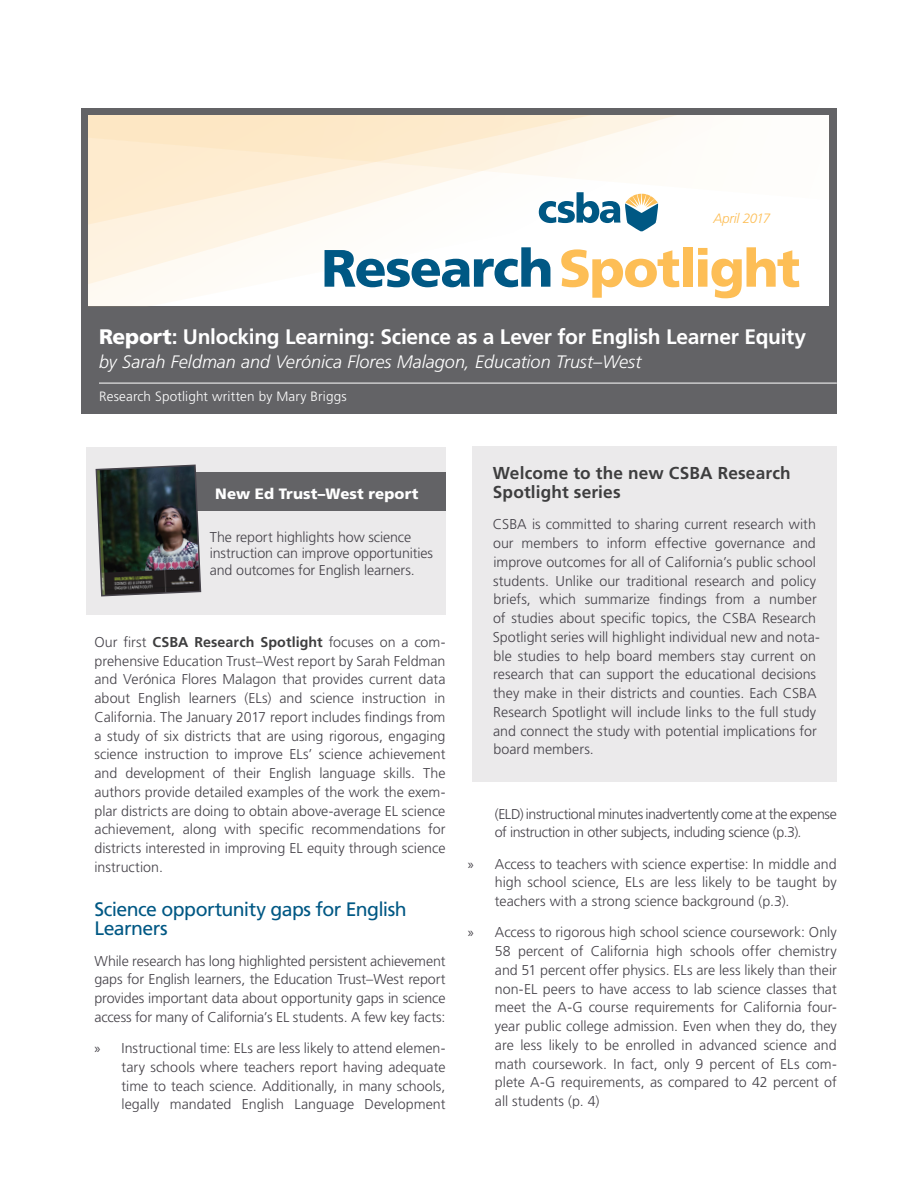
<style>
.page{position:relative;width:918px;height:1188px;background:#fff}
.page>*{position:absolute;margin:0;border:0;box-sizing:border-box;transform-origin:0 0}
.Subhead__LVL_1{font:900 52.5px "Frutiger LT Std";letter-spacing:-.03em;color:#fdbe56}
.Deckhead{font:700 21px "Frutiger LT Std";letter-spacing:-.015em;color:#fff}
.Subhead__LVL_1-2{font:19.5px/19.2px "Frutiger LT Std";letter-spacing:-.03em;color:#005884}
.Deckhead-2{font:italic 300 18px "Frutiger LT Std";color:#fff}
.Subhead__LVL_2{font:700 17.25px/18.8px "Frutiger LT Std";letter-spacing:.01em;color:#3e3e3f}
.Deckhead-3{font:900 15px "Frutiger LT Std";letter-spacing:.005em;color:#fff}
.Body_with_GREP{font:300 14.25px/18.8px "Frutiger LT Std";color:#454249;text-align:justify}
.Body_with_GREP-2{font:300 14.25px/18.8px "Frutiger LT Std";letter-spacing:-.03em;color:#454249}
.Boxed_Body{font:300 14.25px/16.5px "Frutiger LT Std";letter-spacing:-.01em;color:#454249}
.Author_line{font:300 13.5px "Frutiger LT Std";letter-spacing:.01em;color:#fff}
.Subhead__LVL_2-2{font:italic 300 13.5px "Frutiger LT Std";letter-spacing:-.02em;color:#fdbe56}
.s1{color:#005884}
.s2{font-weight:900}
.s3{font-weight:700;color:#3e3e3f}
.s4{font-family:"Myriad Pro";font-weight:400}
</style>
<div class="page">
<div style="left:86px;top:447px;width:360px;height:167px;background:#ebeaeb"></div>
<div style="left:81px;top:108px;width:756px;height:306px;background:#636366"></div>
<svg style="left:88px;top:115px;width:741px;height:191px;background:#fef7ed"></svg>
<svg style="left:539px;top:192px;width:119px;height:40px;background:#9dbcc8"></svg>
<div style="left:472px;top:446px;width:365px;height:336px;background:#ebeaeb"></div>
<hr style="left:99px;top:383px;width:738px;height:1px;background:#fff">
<div style="left:191px;top:472px;width:255px;height:39px;background:#636366"></div>
<img style="left:95px;top:464px;width:107px;height:133px">
<p class="Subhead__LVL_2-2" style="left:713px;top:211px;width:58px">April 2017</p>
<p class="Subhead__LVL_1" style="left:321px;top:237px;width:480px"><span class="s1">Research</span> Spotlight</p>
<p class="Deckhead" style="left:99px;top:324px;width:709px"><span class="s2">Report</span>: Unlocking Learning: Science as a Lever for English Learner Equity</p>
<p class="Deckhead-2" style="left:99px;top:351px;width:544px">by Sarah Feldman and Verónica Flores Malagon, Education Trust–West</p>
<p class="Author_line" style="left:99px;top:388px;width:249px">Research Spotlight written by Mary Briggs</p>
<p class="Deckhead-3" style="left:215px;top:484px;width:205px">New Ed Trust–West report</p>
<p class="Boxed_Body" style="left:210px;top:529px;width:225px">The report highlights how science instruction can improve opportunities and outcomes for English learners.</p>
<p class="Body_with_GREP" style="left:94px;top:633px;width:353px">Our first <span class="s3">CSBA Research Spotlight</span> focuses on a com&shy;prehensive Education Trust–West report by Sarah Feldman and Verónica Flores Malagon that provides current data about English learners (ELs) and science instruction in California. The January 2017 report includes findings from a study of six districts that are using rigorous, engaging science instruction to improve ELs’ science achievement and development of their English language skills. The authors provide detailed examples of the work the exem&shy;plar districts are doing to obtain above-average EL science achievement, along with specific recommendations for districts interested in improving EL equity through science instruction.</p>
<p class="Subhead__LVL_1-2" style="left:94px;top:900px;width:314px">Science opportunity gaps for English<br>Learners</p>
<p class="Body_with_GREP" style="left:94px;top:952px;width:352px">While research has long highlighted persistent achievement gaps for English learners, the Education Trust–West report provides important data about opportunity gaps in science access for many of California’s EL students. A few key facts:</p>
<p class="Body_with_GREP" style="left:122px;top:1039px;width:326px;text-indent:-27px"><span class="s4">»</span> Instructional time: ELs are less likely to attend elemen&shy;tary schools where teachers report having adequate time to teach science. Additionally, in many schools, legally mandated English Language Development</p>
<p class="Subhead__LVL_2" style="left:493px;top:464px;width:299px">Welcome to the new CSBA Research<br>Spotlight series</p>
<p class="Body_with_GREP" style="left:493px;top:515px;width:329px;text-align:left">CSBA is committed to sharing current research with our members to inform effective governance and improve outcomes for all of California’s public school students. Unlike our traditional research and policy briefs, which summarize findings from a number of studies about specific topics, the CSBA Research Spotlight series will highlight individual new and nota&shy;ble studies to help board members stay current on research that can support the educational decisions they make in their districts and counties. Each CSBA Research Spotlight will include links to the full study and connect the study with potential implications for board members.</p>
<p class="Body_with_GREP-2" style="left:495px;top:805px;width:343px">(ELD) instructional minutes inadvertently come at the expense of instruction in other subjects, including science (p.3).</p>
<p class="Body_with_GREP" style="left:495px;top:855px;width:343px;text-indent:-27px"><span class="s4">»</span> Access to teachers with science expertise: In middle and high school science, ELs are less likely to be taught by teachers with a strong science background (p.3).</p>
<p class="Body_with_GREP" style="left:495px;top:923px;width:343px;text-indent:-27px"><span class="s4">»</span> Access to rigorous high school science coursework: Only 58 percent of California high schools offer chemistry and 51 percent offer physics. ELs are less likely than their non-EL peers to have access to lab science classes that meet the A-G course requirements for California four&shy;year public college admission. Even when they do, they are less likely to be enrolled in advanced science and math coursework. In fact, only 9 percent of ELs com&shy;plete A-G requirements, as compared to 42 percent of all students (p. 4)</p>
</div>
